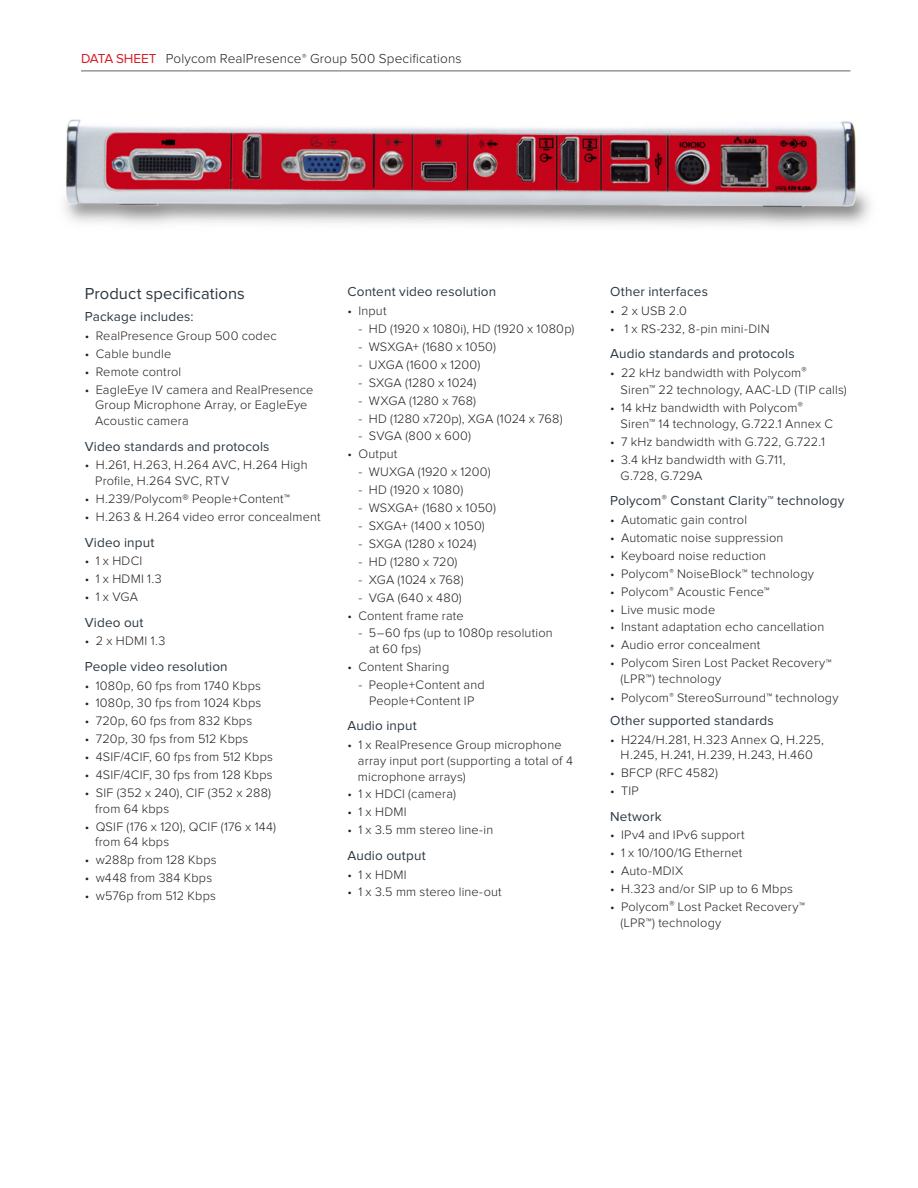
<style>
.page{position:relative;width:918px;height:1188px;background:#fff}
.page>*{position:absolute;margin:0;border:0;box-sizing:border-box;transform-origin:0 0}
.DS_-_Subhead_Level_1{font:16.5px "Proxima Nova";letter-spacing:.005em;color:#2c3742}
.DS_-_Subhead_Level_2{font:13.5px "Proxima Nova";letter-spacing:.01em;color:#2c3742}
.t1{font:300 13.5px "Proxima Nova";letter-spacing:.01em;color:#231f20}
.t2{font:300 12.75px/15.8px "Proxima Nova";letter-spacing:.015em;color:#231f20}
.t3{font:300 12.75px "Proxima Nova";letter-spacing:-.005em;color:#231f20}
.s1{font-weight:400;color:#d41b21}
.s2{font-weight:400;font-size:13.5px;color:#2c3742}
</style>
<div class="page">
<hr style="left:81px;top:71px;width:769px;height:1px;background:#636366">
<img style="left:64px;top:119px;width:806px;height:107px">
<p class="t1" style="left:81px;top:52px;width:382px"><span class="s1">DATA SHEET</span> Polycom RealPresence<sup>®</sup> Group 500 Specifications</p>
<p class="DS_-_Subhead_Level_1" style="left:85px;top:286px;width:162px">Product specifications</p>
<p class="DS_-_Subhead_Level_2" style="left:85px;top:311px;width:110px">Package includes:</p>
<p class="t2" style="left:85px;top:328px;width:194px">• RealPresence Group 500 codec</p>
<p class="t2" style="left:85px;top:346px;width:88px">• Cable bundle</p>
<p class="t2" style="left:85px;top:364px;width:98px">• Remote control</p>
<p class="t2" style="left:95px;top:382px;width:220px;text-indent:-10px">• EagleEye IV camera and RealPresence<br>Group Microphone Array, or EagleEye<br>Acoustic camera</p>
<p class="DS_-_Subhead_Level_2" style="left:85px;top:440px;width:186px">Video standards and protocols</p>
<p class="t2" style="left:95px;top:458px;width:214px;text-indent:-10px">• H.261, H.263, H.264 AVC, H.264 High<br>Profile, H.264 SVC, RTV</p>
<p class="t2" style="left:85px;top:492px;width:207px">• H.239/Polycom® People+Content™</p>
<p class="t2" style="left:85px;top:509px;width:237px">• H.263 &amp; H.264 video error concealment</p>
<p class="DS_-_Subhead_Level_2" style="left:85px;top:536px;width:71px">Video input</p>
<p class="t2" style="left:85px;top:554px;width:59px">• 1 x HDCI</p>
<p class="t2" style="left:85px;top:572px;width:79px">• 1 x HDMI 1.3</p>
<p class="t2" style="left:85px;top:590px;width:55px">• 1 x VGA</p>
<p class="DS_-_Subhead_Level_2" style="left:85px;top:616px;width:60px">Video out</p>
<p class="t2" style="left:85px;top:634px;width:82px">• 2 x HDMI 1.3</p>
<p class="DS_-_Subhead_Level_2" style="left:85px;top:660px;width:144px">People video resolution</p>
<p class="t2" style="left:85px;top:678px;width:178px">• 1080p, 60 fps from 1740 Kbps</p>
<p class="t2" style="left:85px;top:696px;width:178px">• 1080p, 30 fps from 1024 Kbps</p>
<p class="t2" style="left:85px;top:714px;width:169px">• 720p, 60 fps from 832 Kbps</p>
<p class="t2" style="left:85px;top:732px;width:165px">• 720p, 30 fps from 512 Kbps</p>
<p class="t2" style="left:85px;top:750px;width:190px">• 4SIF/4CIF, 60 fps from 512 Kbps</p>
<p class="t2" style="left:85px;top:768px;width:189px">• 4SIF/4CIF, 30 fps from 128 Kbps</p>
<p class="t2" style="left:95px;top:785px;width:177px;text-indent:-10px">• SIF (352 x 240), CIF (352 x 288) from 64 kbps</p>
<p class="t2" style="left:95px;top:819px;width:182px;text-indent:-10px">• QSIF (176 x 120), QCIF (176 x 144) from 64 kbps</p>
<p class="t2" style="left:85px;top:853px;width:133px">• w288p from 128 Kbps</p>
<p class="t2" style="left:85px;top:871px;width:129px">• w448 from 384 Kbps</p>
<p class="t2" style="left:85px;top:889px;width:133px">• w576p from 512 Kbps</p>
<p class="DS_-_Subhead_Level_2" style="left:347px;top:286px;width:150px">Content video resolution</p>
<p class="t2" style="left:347px;top:304px;width:41px">• Input</p>
<p class="t2" style="left:359px;top:321px;width:217px">- HD (1920 x 1080i), HD (1920 x 1080p)</p>
<p class="t2" style="left:359px;top:339px;width:139px">- WSXGA+ (1680 x 1050)</p>
<p class="t2" style="left:359px;top:357px;width:123px">- UXGA (1600 x 1200)</p>
<p class="t2" style="left:359px;top:375px;width:119px">- SXGA (1280 x 1024)</p>
<p class="t2" style="left:359px;top:393px;width:119px">- WXGA (1280 x 768)</p>
<p class="t2" style="left:359px;top:411px;width:206px">- HD (1280 x720p), XGA (1024 x 768)</p>
<p class="t2" style="left:359px;top:429px;width:114px">- SVGA (800 x 600)</p>
<p class="t2" style="left:347px;top:447px;width:52px">• Output</p>
<p class="t2" style="left:359px;top:465px;width:134px">- WUXGA (1920 x 1200)</p>
<p class="t2" style="left:359px;top:483px;width:106px">- HD (1920 x 1080)</p>
<p class="t2" style="left:359px;top:501px;width:139px">- WSXGA+ (1680 x 1050)</p>
<p class="t2" style="left:359px;top:518px;width:128px">- SXGA+ (1400 x 1050)</p>
<p class="t2" style="left:359px;top:536px;width:119px">- SXGA (1280 x 1024)</p>
<p class="t2" style="left:359px;top:554px;width:100px">- HD (1280 x 720)</p>
<p class="t3" style="left:359px;top:574px;width:107px">- XGA (1024 x 768)</p>
<p class="t2" style="left:359px;top:590px;width:105px">- VGA (640 x 480)</p>
<p class="t2" style="left:347px;top:608px;width:118px">• Content frame rate</p>
<p class="t2" style="left:369px;top:626px;width:185px;text-indent:-10px">- 5–60 fps (up to 1080p resolution at 60 fps)</p>
<p class="t2" style="left:347px;top:660px;width:103px">• Content Sharing</p>
<p class="t2" style="left:359px;top:677px;width:128px;text-align:center">- People+Content and<br>People+Content IP</p>
<p class="DS_-_Subhead_Level_2" style="left:347px;top:720px;width:71px">Audio input</p>
<p class="t2" style="left:358px;top:737px;width:216px;text-indent:-10px">• 1 x RealPresence Group microphone array input port (supporting a total of 4 microphone arrays)</p>
<p class="t2" style="left:347px;top:787px;width:110px">• 1 x HDCI (camera)</p>
<p class="t2" style="left:347px;top:805px;width:61px">• 1 x HDMI</p>
<p class="t2" style="left:347px;top:823px;width:147px">• 1 x 3.5 mm stereo line-in</p>
<p class="DS_-_Subhead_Level_2" style="left:347px;top:849px;width:80px">Audio output</p>
<p class="t2" style="left:347px;top:867px;width:61px">• 1 x HDMI</p>
<p class="t2" style="left:347px;top:885px;width:156px">• 1 x 3.5 mm stereo line-out</p>
<p class="DS_-_Subhead_Level_2" style="left:610px;top:286px;width:99px">Other interfaces</p>
<p class="t2" style="left:610px;top:304px;width:78px">• 2 x USB 2.0</p>
<p class="t2" style="left:610px;top:321px;width:161px">• 1 x RS-232, 8-pin mini-DIN</p>
<p class="DS_-_Subhead_Level_2" style="left:610px;top:348px;width:186px">Audio standards and protocols</p>
<p class="t2" style="left:621px;top:365px;width:228px;line-height:16.5px;text-indent:-10px">• 22 kHz bandwidth with Polycom<sup>®<br></sup>Siren<span class="s2">™</span> 22 technology, AAC-LD (TIP calls)</p>
<p class="t2" style="left:621px;top:400px;width:214px;line-height:16.5px;text-indent:-10px">• 14 kHz bandwidth with Polycom<sup>®<br></sup>Siren<span class="s2">™</span> 14 technology, G.722.1 Annex C</p>
<p class="t2" style="left:610px;top:434px;width:216px">• 7 kHz bandwidth with G.722, G.722.1</p>
<p class="t2" style="left:621px;top:452px;width:166px;text-indent:-10px">• 3.4 kHz bandwidth with G.711,<br>G.728, G.729A</p>
<p class="DS_-_Subhead_Level_2" style="left:610px;top:495px;width:236px">Polycom<sup>®</sup> Constant Clarity™ technology</p>
<p class="t2" style="left:610px;top:512px;width:138px">• Automatic gain control</p>
<p class="t2" style="left:610px;top:530px;width:175px">• Automatic noise suppression</p>
<p class="t2" style="left:610px;top:548px;width:158px">• Keyboard noise reduction</p>
<p class="t2" style="left:610px;top:566px;width:205px">• Polycom<sup>®</sup> NoiseBlock™ technology</p>
<p class="t2" style="left:610px;top:584px;width:161px">• Polycom<sup>®</sup> Acoustic Fence™</p>
<p class="t2" style="left:610px;top:602px;width:107px">• Live music mode</p>
<p class="t2" style="left:610px;top:620px;width:216px">• Instant adaptation echo cancellation</p>
<p class="t2" style="left:610px;top:638px;width:152px">• Audio error concealment</p>
<p class="t2" style="left:621px;top:656px;width:212px;text-indent:-10px">• Polycom Siren Lost Packet Recovery™ (LPR™) technology</p>
<p class="t2" style="left:610px;top:690px;width:230px">• Polycom<sup>®</sup> StereoSurround™ technology</p>
<p class="DS_-_Subhead_Level_2" style="left:610px;top:714px;width:165px">Other supported standards</p>
<p class="t2" style="left:610px;top:732px;width:215px;text-align:center">• H224/H.281, H.323 Annex Q, H.225,<br>H.245, H.241, H.239, H.243, H.460</p>
<p class="t2" style="left:610px;top:766px;width:109px">• BFCP (RFC 4582)</p>
<p class="t2" style="left:610px;top:784px;width:30px">• TIP</p>
<p class="DS_-_Subhead_Level_2" style="left:610px;top:810px;width:53px">Network</p>
<p class="t2" style="left:610px;top:828px;width:136px">• IPv4 and IPv6 support</p>
<p class="t2" style="left:610px;top:846px;width:134px">• 1 x 10/100/1G Ethernet</p>
<p class="t2" style="left:610px;top:864px;width:75px">• Auto-MDIX</p>
<p class="t2" style="left:610px;top:882px;width:184px">• H.323 and/or SIP up to 6 Mbps</p>
<p class="t2" style="left:621px;top:899px;width:186px;text-indent:-10px">• Polycom<sup>®</sup> Lost Packet Recovery™ (LPR™) technology</p>
</div>
